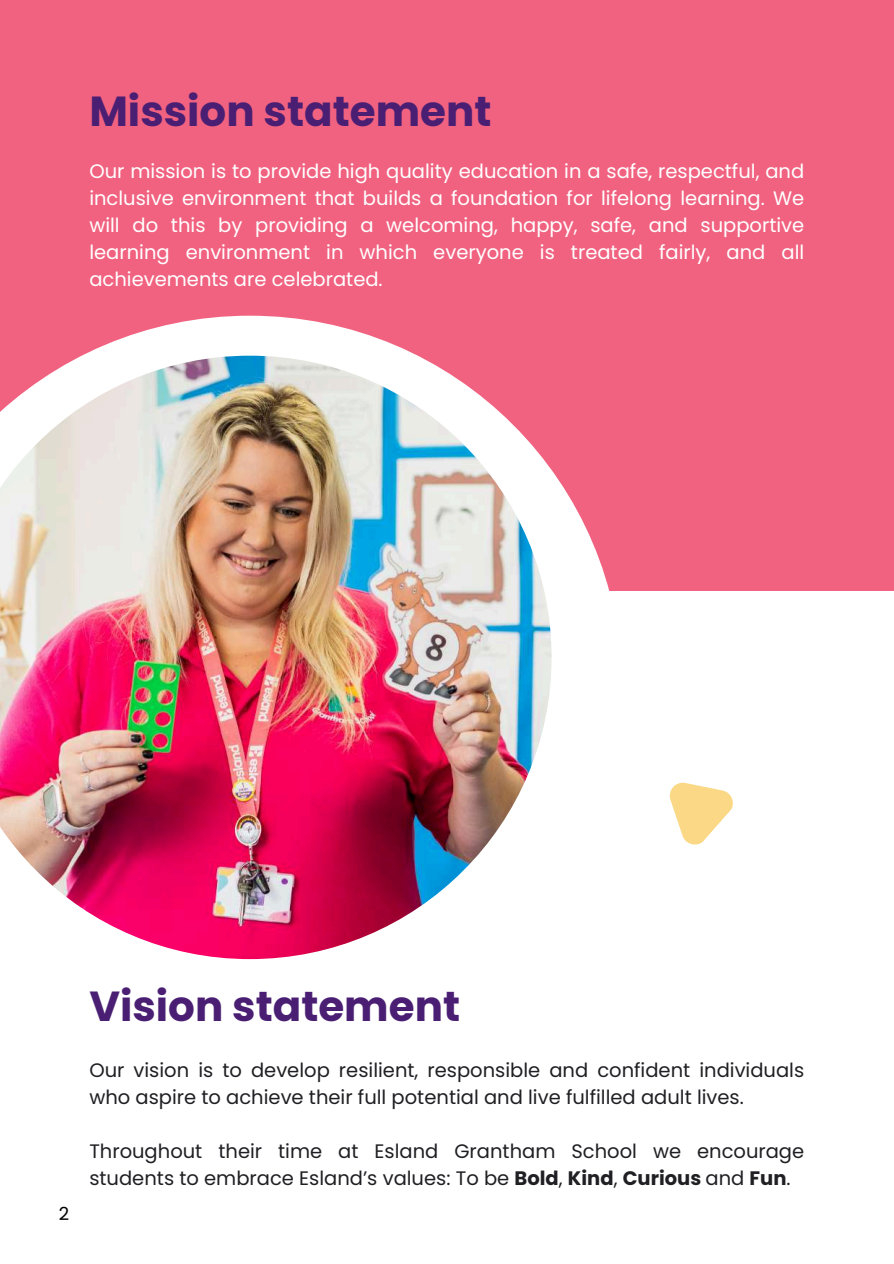
<style>
.page{position:relative;width:894px;height:1264px;background:#fff}
.page>*{position:absolute;margin:0;border:0;box-sizing:border-box;transform-origin:0 0}
.t1{font:700 42px "Poppins";color:#4a1f73}
.t2{font:19.5px/27px "Poppins";color:#fff;text-align:justify}
.t3{font:19.5px/27px "Poppins";color:#201f23}
.t4{font:18px "Poppins";color:#000}
.s1{font-weight:700}
</style>
<div class="page">
<div style="left:0;top:0;width:893px;height:1263px;background:#f16280"></div>
<svg style="left:81px;top:316px;width:529px;height:275px"></svg>
<div style="left:0;top:591px;width:893px;height:672px;background:#fff"></div>
<img style="left:0;top:356px;width:551px;height:603px">
<svg style="left:651px;top:762px;width:87px;height:88px;background:#fdf1d5"></svg>
<h1 class="t1" style="left:89px;top:82px;width:403px">Mission statement</h1>
<p class="t2" style="left:89px;top:158px;width:716px">Our mission is to provide high quality education in a safe, respectful, and inclusive environment that builds a foundation for lifelong learning. We will do this by providing a welcoming, happy, safe, and supportive learning environment in which everyone is treated fairly, and all achievements are celebrated.</p>
<p class="t4" style="left:59px;top:1200px;width:12px">2</p>
<h1 class="t1" style="left:89px;top:977px;width:372px">Vision statement</h1>
<p class="t3" style="left:89px;top:1056px;width:716px">Our vision is to develop resilient, responsible and confident individuals who aspire to achieve their full potential and live fulfilled adult lives.</p>
<p class="t3" style="left:89px;top:1137px;width:716px">Throughout their time at Esland Grantham School we encourage students to embrace Esland’s values: To be <span class="s1">Bold</span>, <span class="s1">Kind</span>, <span class="s1">Curious</span> and <span class="s1">Fun</span>.</p>
</div>
